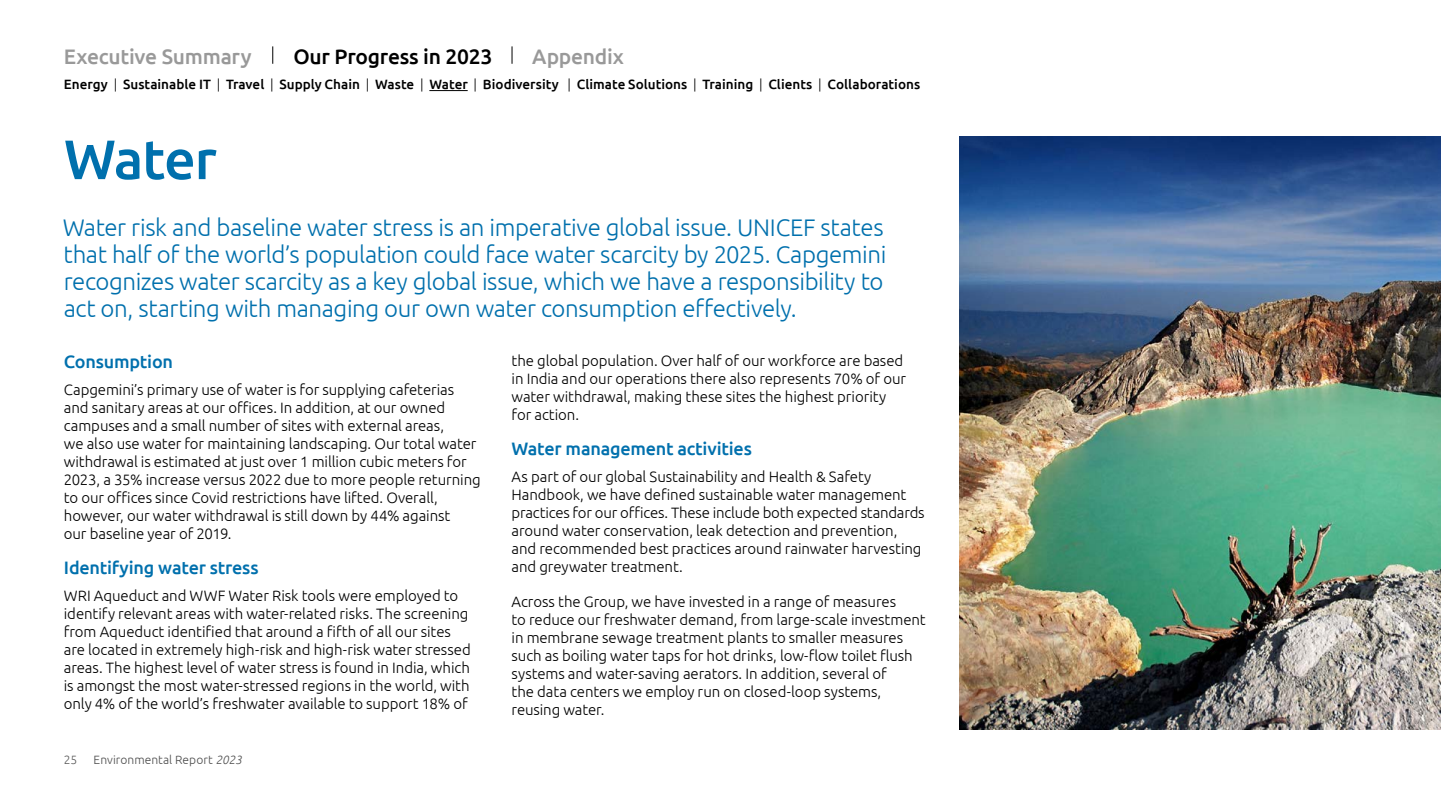
<style>
.page{position:relative;width:1441px;height:810px;background:#fff}
.page>*{position:absolute;margin:0;border:0;box-sizing:border-box;transform-origin:0 0}
.t1{font:500 55.5px "Ubuntu";letter-spacing:-.025em;color:#0070ad}
.t2{font:300 24px/27px "Ubuntu";letter-spacing:-.015em;color:#0070ad}
.t3{font:500 21px "Ubuntu";letter-spacing:-.01em;color:#999}
.t4{font:500 21px "Ubuntu";letter-spacing:-.015em;color:#000}
.t5{font:500 18px "Ubuntu";letter-spacing:-.015em;color:#0070ad}
.t6{font:300 15px/18px "Ubuntu";letter-spacing:-.005em;color:#000}
.t7{font:500 13.5px "Ubuntu";color:#000}
.t8{font:300 12px "Ubuntu";letter-spacing:.005em;color:#4d4d4d}
.t9{font:300 12px "Ubuntu";color:#595959}
.s1{font-weight:300}
.s2{font-style:italic}
</style>
<div class="page">
<img style="left:959px;top:137px;width:481px;height:592px">
<svg style="left:272px;top:46px;width:1px;height:18px"></svg>
<svg style="left:511px;top:46px;width:1px;height:18px"></svg>
<hr style="left:429px;top:90px;width:38px;height:1px;background:#000">
<h3 class="t3" style="left:64px;top:43px;width:189px">Executive Summary</h3>
<h3 class="t4" style="left:293px;top:43px;width:200px">Our Progress in 2023</h3>
<h3 class="t3" style="left:532px;top:43px;width:93px">Appendix</h3>
<p class="t7" style="left:64px;top:76px;width:857px">Energy <span class="s1">|</span> Sustainable IT <span class="s1">|</span> Travel <span class="s1">|</span> Supply Chain <span class="s1">|</span> Waste <span class="s1">|</span> Water <span class="s1">|</span> Biodiversity <span class="s1">|</span> Climate Solutions <span class="s1">|</span> Training <span class="s1">|</span> Clients <span class="s1">|</span> Collaborations</p>
<h1 class="t1" style="left:64px;top:124px;width:154px">Water</h1>
<p class="t2" style="left:63px;top:213px;width:825px">Water risk and baseline water stress is an imperative global issue. UNICEF states that half of the world’s population could face water scarcity by 2025. Capgemini recognizes water scarcity as a key global issue, which we have a responsibility to act on, starting with managing our own water consumption effectively.</p>
<p class="t5" style="left:64px;top:351px;width:111px">Consumption</p>
<p class="t6" style="left:64px;top:381px;width:418px">Capgemini’s primary use of water is for supplying cafeterias and sanitary areas at our offices. In addition, at our owned campuses and a small number of sites with external areas,<br>we also use water for maintaining landscaping. Our total water withdrawal is estimated at just over 1 million cubic meters for 2023, a 35% increase versus 2022 due to more people returning to our offices since Covid restrictions have lifted. Overall, however, our water withdrawal is still down by 44% against<br>our baseline year of 2019.</p>
<p class="t5" style="left:64px;top:557px;width:196px">Identifying water stress</p>
<p class="t6" style="left:64px;top:587px;width:408px">WRI Aqueduct and WWF Water Risk tools were employed to identify relevant areas with water-related risks. The screening from Aqueduct identified that around a fifth of all our sites are located in extremely high-risk and high-risk water stressed areas. The highest level of water stress is found in India, which is amongst the most water-stressed regions in the world, with only 4% of the world’s freshwater available to support 18% of</p>
<p class="t6" style="left:511px;top:351px;width:396px">the global population. Over half of our workforce are based in India and our operations there also represents 70% of our water withdrawal, making these sites the highest priority for action.</p>
<p class="t5" style="left:511px;top:437px;width:242px">Water management activities</p>
<p class="t6" style="left:511px;top:467px;width:414px">As part of our global Sustainability and Health &amp; Safety Handbook, we have defined sustainable water management practices for our offices. These include both expected standards around water conservation, leak detection and prevention, and recommended best practices around rainwater harvesting and greywater treatment.</p>
<p class="t6" style="left:511px;top:592px;width:415px">Across the Group, we have invested in a range of measures<br>to reduce our freshwater demand, from large-scale investment in membrane sewage treatment plants to smaller measures such as boiling water taps for hot drinks, low-flow toilet flush systems and water-saving aerators. In addition, several of<br>the data centers we employ run on closed-loop systems, reusing water.</p>
<p class="t9" style="left:64px;top:752px;width:15px">25</p>
<p class="t8" style="left:94px;top:752px;width:150px">Environmental Report <span class="s2">2023</span></p>
</div>
